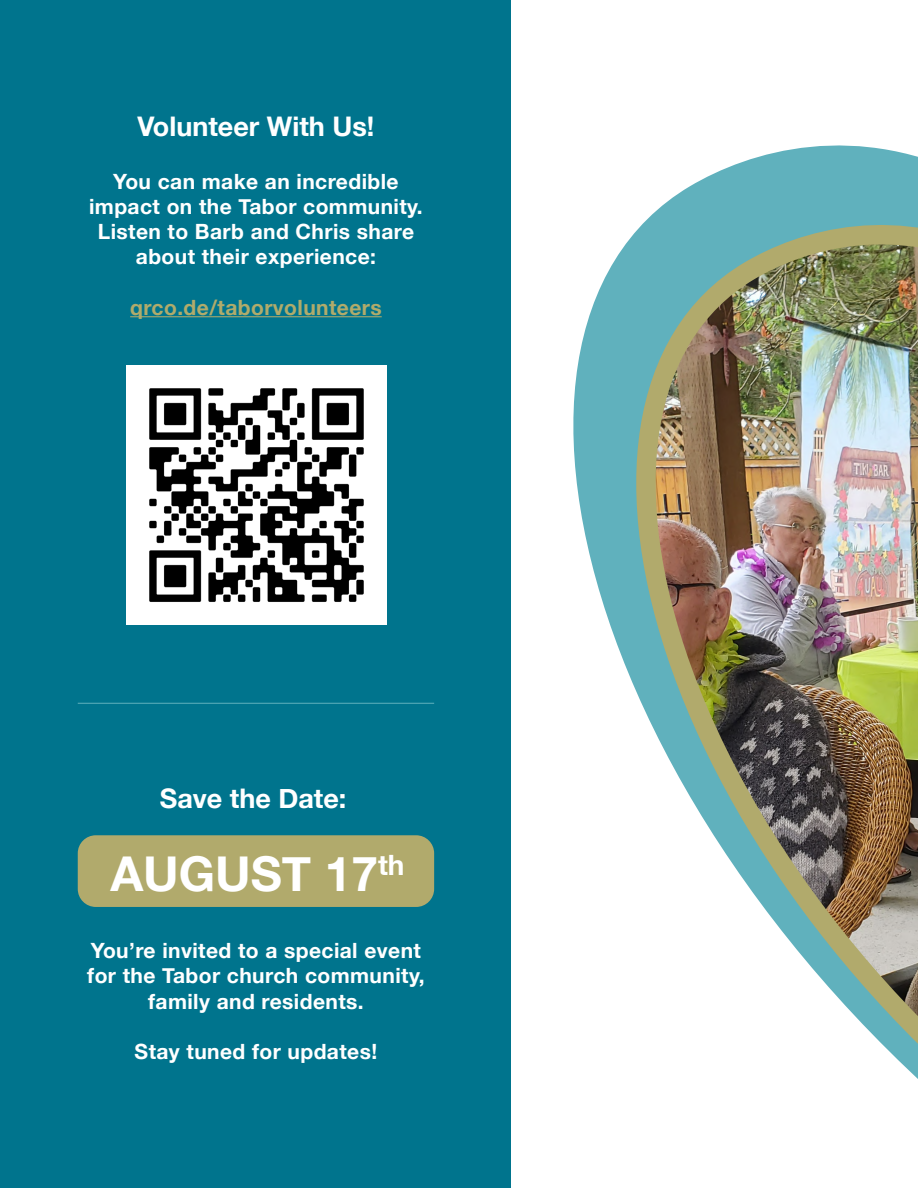
<style>
.page{position:relative;width:918px;height:1188px;background:#fff}
.page>*{position:absolute;margin:0;border:0;box-sizing:border-box;transform-origin:0 0}
.t1{font:700 48px "Helvetica Neue";color:#fff}
.t2{font:700 27px "Helvetica Neue";color:#fff}
.t3{font:700 21px/25.2px "Helvetica Neue";letter-spacing:.02em;color:#fff;text-align:center}
.t4{font:700 21px "Helvetica Neue";letter-spacing:.02em;color:#b0ab6b}
</style>
<div class="page">
<div style="left:0;top:0;width:510px;height:1188px;background:#00748d"></div>
<div style="left:78px;top:835px;width:356px;height:72px;background:#b1aa6c;border-radius:18px"></div>
<hr style="left:130px;top:316px;width:252px;height:1px;background:#b0ab6b">
<img style="left:127px;top:365px;width:259px;height:260px">
<svg style="left:510px;top:118px;width:408px;height:66px"></svg>
<svg style="left:510px;top:184px;width:408px;height:1004px"></svg>
<hr style="left:78px;top:703px;width:356px;height:1px;background:#60b1bd">
<p class="t2" style="left:137px;top:106px;width:239px">Volunteer With Us!</p>
<p class="t3" style="left:89px;top:169px;width:335px">You can make an incredible impact on the Tabor community.<br>Listen to Barb and Chris share about their experience:</p>
<p class="t4" style="left:130px;top:291px;width:253px">qrco.de/taborvolunteers</p>
<p class="t2" style="left:160px;top:777px;width:188px">Save the Date:</p>
<h1 class="t1" style="left:110px;top:836px;width:296px">AUGUST 17<sup>th</sup></h1>
<p class="t3" style="left:87px;top:939px;width:339px">You’re invited to a special event for the Tabor church community, family and residents.</p>
<p class="t3" style="left:135px;top:1040px;width:244px">Stay tuned for updates!</p>
</div>
